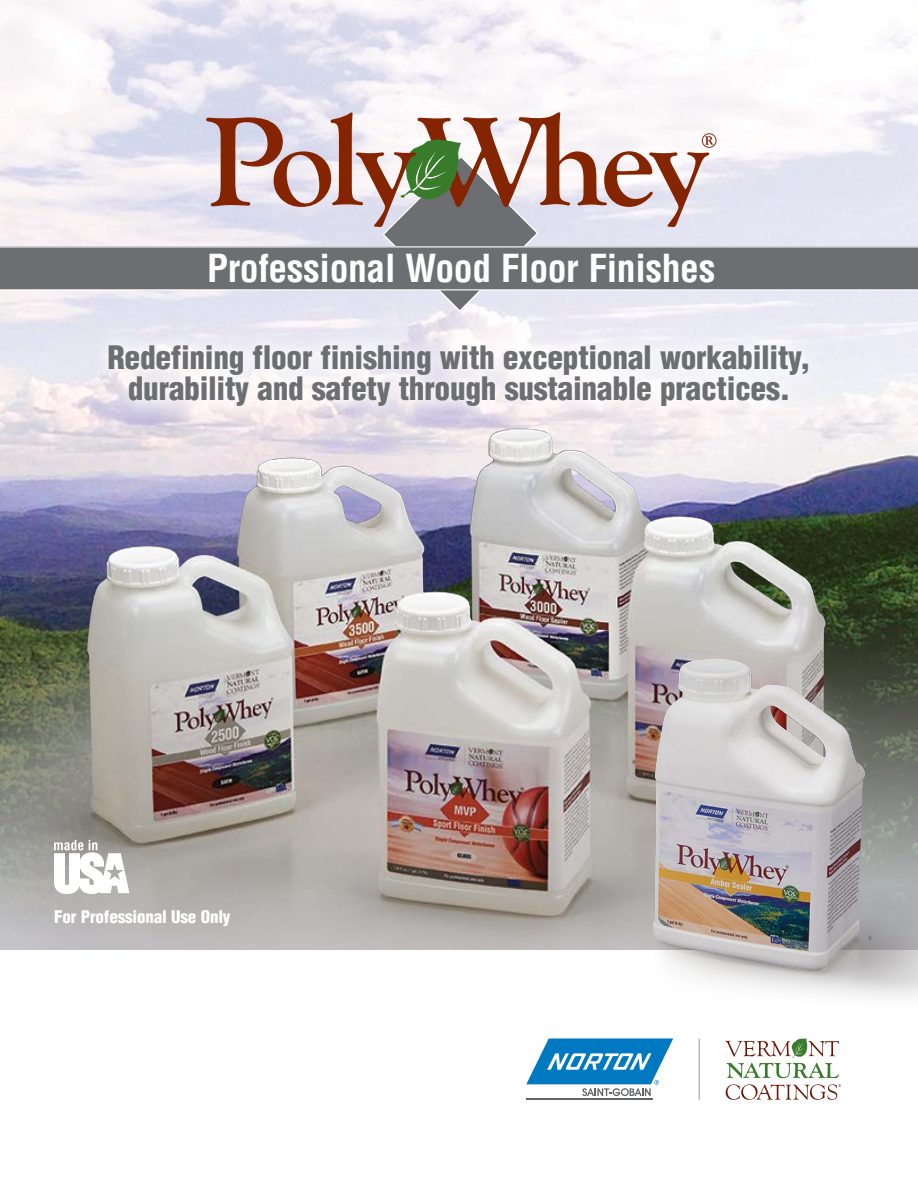
<style>
.page{position:relative;width:918px;height:1188px;background:#fff}
.page>*{position:absolute;margin:0;border:0;box-sizing:border-box;transform-origin:0 0}
.t1{font:700 condensed 37.65px "Helvetica LT Std";letter-spacing:-.01em;color:#fff}
.Body_-_Subhead_-_Cov{font:900 condensed 31.5px/31.5px "Helvetica LT Std";letter-spacing:-.01em;color:#6d6e71;text-align:center}
.Body_-_Subhead_-_Cov-2{font:900 condensed 17.1px "Helvetica LT Std";letter-spacing:-.01em;color:#fff}
</style>
<div class="page">
<img style="left:0;top:1px;width:918px;height:569px">
<img style="left:0;top:570px;width:918px;height:318px">
<img style="left:87px;top:429px;width:505px;height:200px">
<img style="left:0;top:629px;width:873px;height:321px">
<svg style="left:206px;top:112px;width:511px;height:201px"></svg>
<div style="left:0;top:247px;width:918px;height:43px;background:#6d6e71"></div>
<hr style="left:0;top:246px;width:918px;height:1px;background:#fff">
<hr style="left:0;top:289px;width:918px;height:1px;background:#fff">
<svg style="left:725px;top:1039px;width:114px;height:39px"></svg>
<svg style="left:726px;top:1084px;width:115px;height:16px"></svg>
<hr style="left:699px;top:1039px;width:1px;height:61px;background:#949ca1">
<hr style="left:526px;top:1099px;width:127px;height:1px;background:#636466">
<svg style="left:526px;top:1039px;width:147px;height:57px"></svg>
<svg style="left:54px;top:840px;width:75px;height:54px"></svg>
<div style="left:90px;top:326px;width:737px;height:99px;background:#fff;opacity:.75"></div>
<div style="left:652px;top:658px;width:215px;height:315px;background:#000;opacity:.1"></div>
<hr style="left:0;top:0;width:918px;height:1px;background:#8dc63f">
<p class="t1" style="left:207px;top:245px;width:510px">Professional Wood Floor Finishes</p>
<p class="Body_-_Subhead_-_Cov" style="left:107px;top:341px;width:705px">Redefining floor finishing with exceptional workability, durability and safety through sustainable practices.</p>
<p class="Body_-_Subhead_-_Cov-2" style="left:54px;top:906px;width:178px">For Professional Use Only</p>
</div>
